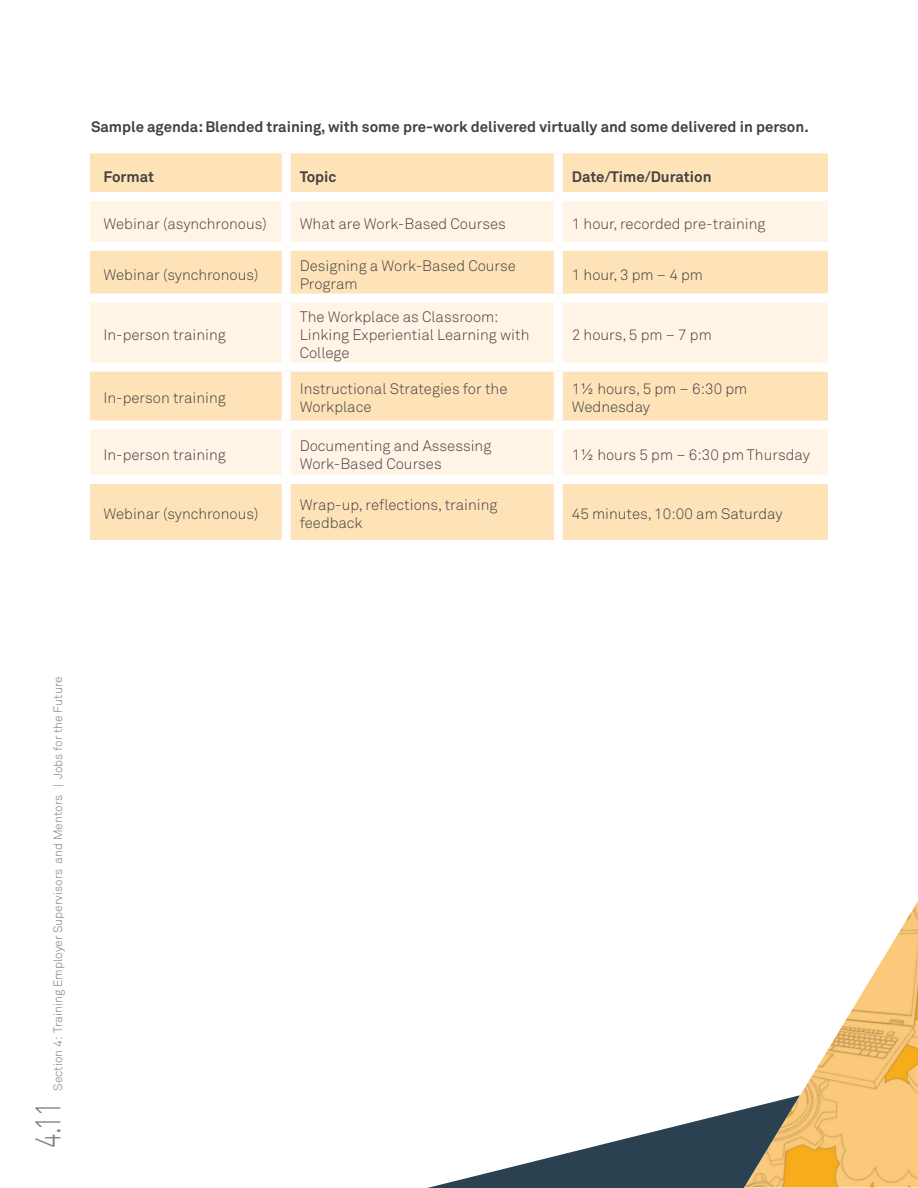
<style>
.page{position:relative;width:918px;height:1188px;background:#fff}
.page>*{position:absolute;margin:0;border:0;box-sizing:border-box;transform-origin:0 0}
.t1{font:300 36px "Akkurat";color:#7b7c7f;scale:.7 1}
.t2{font:300 15px/18px "Akkurat";color:#414042}
.t3{font:700 15px "Akkurat";color:#414042}
.t4{font:300 12px "Akkurat";color:#7b7c7f}
</style>
<div class="page">
<img style="left:800px;top:901px;width:118px;height:286px">
<svg style="left:427px;top:1095px;width:373px;height:93px"></svg>
<div style="left:90px;top:153px;width:738px;height:387px;background:#fee3b8"></div>
<svg style="left:90px;top:201px;width:738px;height:274px;background:#feedd4"></svg>
<div style="left:282px;top:153px;width:9px;height:39px;background:#fff"></div>
<div style="left:554px;top:153px;width:9px;height:39px;background:#fff"></div>
<div style="left:282px;top:201px;width:9px;height:41px;background:#fff"></div>
<div style="left:554px;top:201px;width:9px;height:41px;background:#fff"></div>
<div style="left:282px;top:251px;width:9px;height:43px;background:#fff"></div>
<div style="left:554px;top:251px;width:9px;height:43px;background:#fff"></div>
<div style="left:282px;top:303px;width:9px;height:60px;background:#fff"></div>
<div style="left:554px;top:303px;width:9px;height:60px;background:#fff"></div>
<div style="left:282px;top:372px;width:9px;height:48px;background:#fff"></div>
<div style="left:554px;top:372px;width:9px;height:48px;background:#fff"></div>
<div style="left:282px;top:429px;width:9px;height:46px;background:#fff"></div>
<div style="left:554px;top:429px;width:9px;height:46px;background:#fff"></div>
<div style="left:282px;top:484px;width:9px;height:56px;background:#fff"></div>
<div style="left:554px;top:484px;width:9px;height:56px;background:#fff"></div>
<div style="left:90px;top:192px;width:196px;height:9px;background:#fff"></div>
<div style="left:286px;top:192px;width:272px;height:9px;background:#fff"></div>
<div style="left:558px;top:192px;width:270px;height:9px;background:#fff"></div>
<div style="left:90px;top:242px;width:196px;height:9px;background:#fff"></div>
<div style="left:286px;top:242px;width:272px;height:9px;background:#fff"></div>
<div style="left:558px;top:242px;width:270px;height:9px;background:#fff"></div>
<div style="left:90px;top:294px;width:196px;height:9px;background:#fff"></div>
<div style="left:286px;top:294px;width:272px;height:9px;background:#fff"></div>
<div style="left:558px;top:294px;width:270px;height:9px;background:#fff"></div>
<div style="left:90px;top:363px;width:196px;height:9px;background:#fff"></div>
<div style="left:286px;top:363px;width:272px;height:9px;background:#fff"></div>
<div style="left:558px;top:363px;width:270px;height:9px;background:#fff"></div>
<div style="left:90px;top:420px;width:196px;height:9px;background:#fff"></div>
<div style="left:286px;top:420px;width:272px;height:9px;background:#fff"></div>
<div style="left:558px;top:420px;width:270px;height:9px;background:#fff"></div>
<div style="left:90px;top:475px;width:196px;height:9px;background:#fff"></div>
<div style="left:286px;top:475px;width:272px;height:9px;background:#fff"></div>
<div style="left:558px;top:475px;width:270px;height:9px;background:#fff"></div>
<p class="t3" style="left:91px;top:117px;width:719px">Sample agenda: Blended training, with some pre-work delivered virtually and some delivered in person.</p>
<p class="t3" style="left:104px;top:167px;width:52px">Format</p>
<p class="t3" style="left:300px;top:167px;width:38px">Topic</p>
<p class="t3" style="left:572px;top:167px;width:141px">Date/Time/Duration</p>
<p class="t2" style="left:103px;top:215px;width:165px">Webinar (asynchronous)</p>
<p class="t2" style="left:300px;top:215px;width:208px">What are Work-Based Courses</p>
<p class="t2" style="left:572px;top:215px;width:195px">1 hour, recorded pre-training</p>
<p class="t2" style="left:103px;top:266px;width:157px">Webinar (synchronous)</p>
<p class="t2" style="left:300px;top:257px;width:218px">Designing a Work-Based Course<br>Program</p>
<p class="t2" style="left:572px;top:266px;width:133px">1 hour, 3 pm – 4 pm</p>
<p class="t2" style="left:103px;top:326px;width:124px">In-person training</p>
<p class="t2" style="left:300px;top:308px;width:231px">The Workplace as Classroom:<br>Linking Experiential Learning with<br>College</p>
<p class="t2" style="left:572px;top:326px;width:142px">2 hours, 5 pm – 7 pm</p>
<p class="t2" style="left:103px;top:389px;width:124px">In-person training</p>
<p class="t2" style="left:300px;top:380px;width:209px">Instructional Strategies for the<br>Workplace</p>
<p class="t2" style="left:572px;top:380px;width:177px">1½ hours, 5 pm – 6:30 pm<br>Wednesday</p>
<p class="t2" style="left:103px;top:446px;width:124px">In-person training</p>
<p class="t2" style="left:300px;top:437px;width:193px">Documenting and Assessing<br>Work-Based Courses</p>
<p class="t2" style="left:572px;top:446px;width:240px">1½ hours 5 pm – 6:30 pm Thursday</p>
<p class="t2" style="left:103px;top:505px;width:157px">Webinar (synchronous)</p>
<p class="t2" style="left:300px;top:496px;width:199px">Wrap-up, reflections, training feedback</p>
<p class="t2" style="left:572px;top:505px;width:212px">45 minutes, 10:00 am Saturday</p>
<p class="t4" style="left:51px;top:1091px;width:416px;rotate:-90deg">Section 4: Training Employer Supervisors and Mentors | Jobs for the Future</p>
<h1 class="t1" style="left:27px;top:1148px;width:68px;rotate:-90deg">4.11</h1>
</div>
